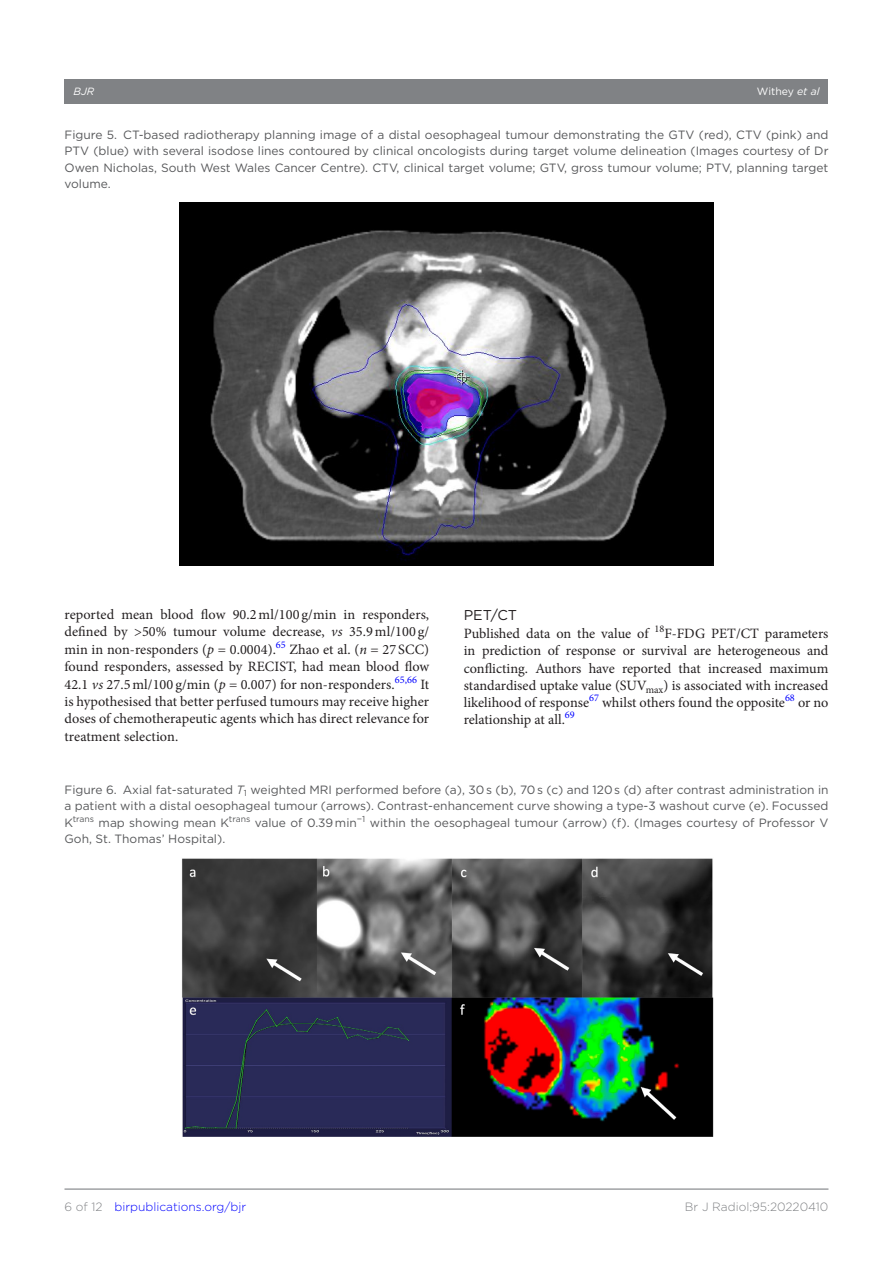
<style>
.page{position:relative;width:893px;height:1263px;background:#fff}
.page>*{position:absolute;margin:0;border:0;box-sizing:border-box;transform-origin:0 0}
.t1{font:14.25px/17.4px "Minion Pro";color:#231f20;text-align:justify}
.t2{font:14.25px "Gotham";color:#231f20}
.t3{font:12px/16.5px "Gotham";color:#57585a;text-align:justify}
.t4{font:300 12px "Gotham";color:#00f}
.t5{font:300 12px "Gotham";color:#808285}
.t6{font:10.5px "Gotham";color:#fff}
.t7{font:italic 10.5px "Gotham";color:#fff}
.s1{font-style:italic}
.s2{color:#808285}
</style>
<div class="page">
<hr style="left:64px;top:1188px;width:764px;height:2px;background:#808285">
<div style="left:64px;top:79px;width:764px;height:24px;background:#808285"></div>
<img style="left:179px;top:202px;width:535px;height:363px">
<img style="left:182px;top:858px;width:532px;height:278px">
<p class="t7" style="left:74px;top:85px;width:22px">BJR</p>
<p class="t6" style="left:757px;top:85px;width:64px">Withey <span class="s1">et al</span></p>
<p class="t3" style="left:64px;top:126px;width:765px">Figure 5. CT-based radiotherapy planning image of a distal oesophageal tumour demonstrating the GTV (red), CTV (pink) and PTV (blue) with several isodose lines contoured by clinical oncologists during target volume delineation (Images courtesy of Dr Owen Nicholas, South West Wales Cancer Centre). CTV, clinical target volume; GTV, gross tumour volume; PTV, planning target volume.</p>
<p class="t1" style="left:64px;top:606px;width:366px">reported mean blood flow 90.2ml/100 g/min in responders, defined by &gt;50% tumour volume decrease, <span class="s1">vs</span> 35.9ml/100 g/ min in non-responders (<span class="s1">p</span> = 0.0004).<sup>65</sup> Zhao et al. (<span class="s1">n</span> = 27 SCC) found responders, assessed by RECIST, had mean blood flow 42.1 <span class="s1">vs</span> 27.5ml/100 g/min (<span class="s1">p</span> = 0.007) for non-responders.<sup>65,66</sup> It is hypothesised that better perfused tumours may receive higher doses of chemotherapeutic agents which has direct relevance for treatment selection.</p>
<p class="t2" style="left:464px;top:606px;width:55px">PET/CT</p>
<p class="t1" style="left:464px;top:625px;width:366px">Published data on the value of <sup>18</sup>F-FDG PET/CT parameters in prediction of response or survival are heterogeneous and conflicting. Authors have reported that increased maximum standardised uptake value (SUV<sub>max</sub>) is associated with increased likelihood of response<sup>67</sup> whilst others found the opposite<sup>68</sup> or no relationship at all.<sup>69</sup></p>
<p class="t3" style="left:64px;top:781px;width:765px">Figure 6. Axial fat-saturated <span class="s1">T</span><sub>1</sub> weighted MRI performed before (a), 30 s (b), 70 s (c) and 120 s (d) after contrast administration in a patient with a distal oesophageal tumour (arrows). Contrast-enhancement curve showing a type-3 washout curve (e). Focussed K<sup>trans</sup> map showing mean K<sup>trans</sup> value of 0.39 min<sup>−1</sup> within the oesophageal tumour (arrow) (f). (Images courtesy of Professor V Goh, St. Thomas’ Hospital).</p>
<p class="t4" style="left:64px;top:1199px;width:183px"><span class="s2">6 of 12</span> birpublications.org/bjr</p>
<p class="t5" style="left:685px;top:1199px;width:145px">Br J Radiol;95:20220410</p>
</div>
